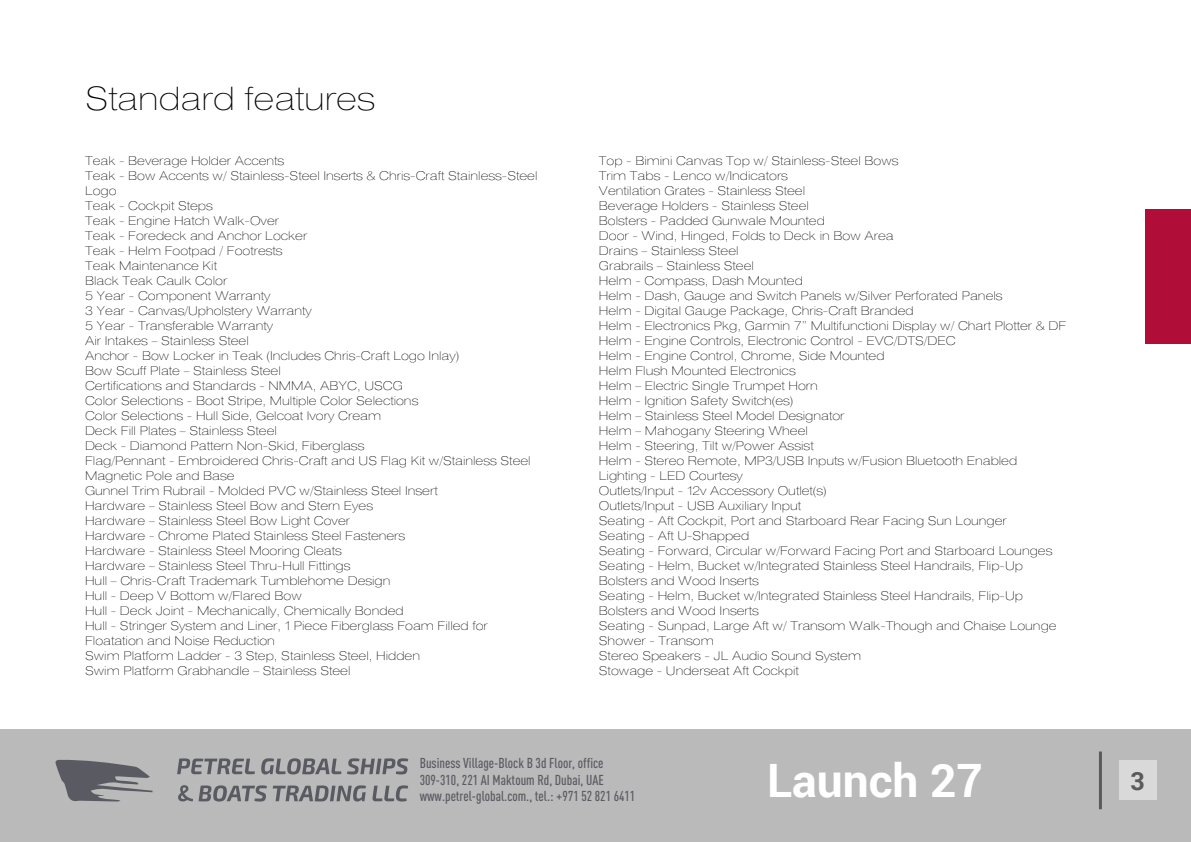
<style>
.page{position:relative;width:1191px;height:842px;background:#fff}
.page>*{position:absolute;margin:0;border:0;box-sizing:border-box;transform-origin:0 0}
.t1{font:700 46px "Roboto";color:#fff}
.t2{font:32px "Helios Ext Thin C";color:#000}
.t3{font:700 25.1px "Roboto";color:#5a5a5a}
.t4{font:500 condensed 14.2px/16.4px "DIN Pro";color:#5a5b62}
.t5{font:12px/15px "Helios Ext Thin C";color:#000}
</style>
<div class="page">
<div style="left:1145px;top:209px;width:46px;height:134px;background:#b00d38"></div>
<div style="left:0;top:729px;width:1191px;height:113px;background:#bababa"></div>
<svg style="left:55px;top:760px;width:97px;height:42px"></svg>
<svg style="left:177px;top:758px;width:78px;height:16px"></svg>
<svg style="left:261px;top:758px;width:80px;height:16px"></svg>
<svg style="left:347px;top:758px;width:61px;height:16px"></svg>
<svg style="left:178px;top:785px;width:89px;height:16px"></svg>
<svg style="left:273px;top:785px;width:93px;height:16px"></svg>
<svg style="left:372px;top:785px;width:36px;height:16px"></svg>
<div style="left:1118px;top:760px;width:38px;height:40px;background:#d9d9d9"></div>
<hr style="left:1099px;top:751px;width:3px;height:58px;background:#5a5a5a">
<h2 class="t2" style="left:85px;top:78px;width:291px">Standard features</h2>
<p class="t5" style="left:85px;top:153px;width:454px">Teak - Beverage Holder Accents<br>Teak - Bow Accents w/ Stainless-Steel Inserts &amp; Chris-Craft Stainless-Steel Logo<br>Teak - Cockpit Steps<br>Teak - Engine Hatch Walk-Over<br>Teak - Foredeck and Anchor Locker<br>Teak - Helm Footpad / Footrests<br>Teak Maintenance Kit<br>Black Teak Caulk Color<br>5 Year - Component Warranty<br>3 Year - Canvas/Upholstery Warranty<br>5 Year - Transferable Warranty<br>Air Intakes – Stainless Steel<br>Anchor - Bow Locker in Teak (Includes Chris-Craft Logo Inlay)<br>Bow Scuff Plate – Stainless Steel<br>Certifications and Standards - NMMA, ABYC, USCG<br>Color Selections - Boot Stripe, Multiple Color Selections<br>Color Selections - Hull Side, Gelcoat Ivory Cream<br>Deck Fill Plates – Stainless Steel<br>Deck - Diamond Pattern Non-Skid, Fiberglass<br>Flag/Pennant - Embroidered Chris-Craft and US Flag Kit w/Stainless Steel Magnetic Pole and Base<br>Gunnel Trim Rubrail - Molded PVC w/Stainless Steel Insert<br>Hardware – Stainless Steel Bow and Stern Eyes<br>Hardware – Stainless Steel Bow Light Cover<br>Hardware - Chrome Plated Stainless Steel Fasteners<br>Hardware - Stainless Steel Mooring Cleats<br>Hardware – Stainless Steel Thru-Hull Fittings<br>Hull – Chris-Craft Trademark Tumblehome Design<br>Hull - Deep V Bottom w/Flared Bow<br>Hull - Deck Joint - Mechanically, Chemically Bonded<br>Hull - Stringer System and Liner, 1 Piece Fiberglass Foam Filled for Floatation and Noise Reduction<br>Swim Platform Ladder - 3 Step, Stainless Steel, Hidden<br>Swim Platform Grabhandle – Stainless Steel</p>
<p class="t5" style="left:599px;top:153px;width:469px">Top - Bimini Canvas Top w/ Stainless-Steel Bows<br>Trim Tabs - Lenco w/Indicators<br>Ventilation Grates - Stainless Steel<br>Beverage Holders - Stainless Steel<br>Bolsters - Padded Gunwale Mounted<br>Door - Wind, Hinged, Folds to Deck in Bow Area<br>Drains – Stainless Steel<br>Grabrails – Stainless Steel<br>Helm - Compass, Dash Mounted<br>Helm - Dash, Gauge and Switch Panels w/Silver Perforated Panels<br>Helm - Digital Gauge Package, Chris-Craft Branded<br>Helm - Electronics Pkg, Garmin 7” Multifunctioni Display w/ Chart Plotter &amp; DF Helm - Engine Controls, Electronic Control - EVC/DTS/DEC<br>Helm - Engine Control, Chrome, Side Mounted<br>Helm Flush Mounted Electronics<br>Helm – Electric Single Trumpet Horn<br>Helm - Ignition Safety Switch(es)<br>Helm – Stainless Steel Model Designator<br>Helm – Mahogany Steering Wheel<br>Helm - Steering, Tilt w/Power Assist<br>Helm - Stereo Remote, MP3/USB Inputs w/Fusion Bluetooth Enabled Lighting - LED Courtesy<br>Outlets/Input - 12v Accessory Outlet(s)<br>Outlets/Input - USB Auxiliary Input<br>Seating - Aft Cockpit, Port and Starboard Rear Facing Sun Lounger<br>Seating - Aft U-Shapped<br>Seating - Forward, Circular w/Forward Facing Port and Starboard Lounges Seating - Helm, Bucket w/Integrated Stainless Steel Handrails, Flip-Up Bolsters and Wood Inserts<br>Seating - Helm, Bucket w/Integrated Stainless Steel Handrails, Flip-Up Bolsters and Wood Inserts<br>Seating - Sunpad, Large Aft w/ Transom Walk-Though and Chaise Lounge Shower - Transom<br>Stereo Speakers - JL Audio Sound System<br>Stowage - Underseat Aft Cockpit</p>
<p class="t4" style="left:420px;top:754px;width:217px">Business Village-Block B 3d Floor, office<br>309-310, 221 AI Maktoum Rd, Dubai, UAE www.petrel-global.com., tel.: +971 52 821 6411</p>
<h1 class="t1" style="left:767px;top:754px;width:217px">Launch 27</h1>
<h3 class="t3" style="left:1130px;top:766px;width:16px">3</h3>
</div>
